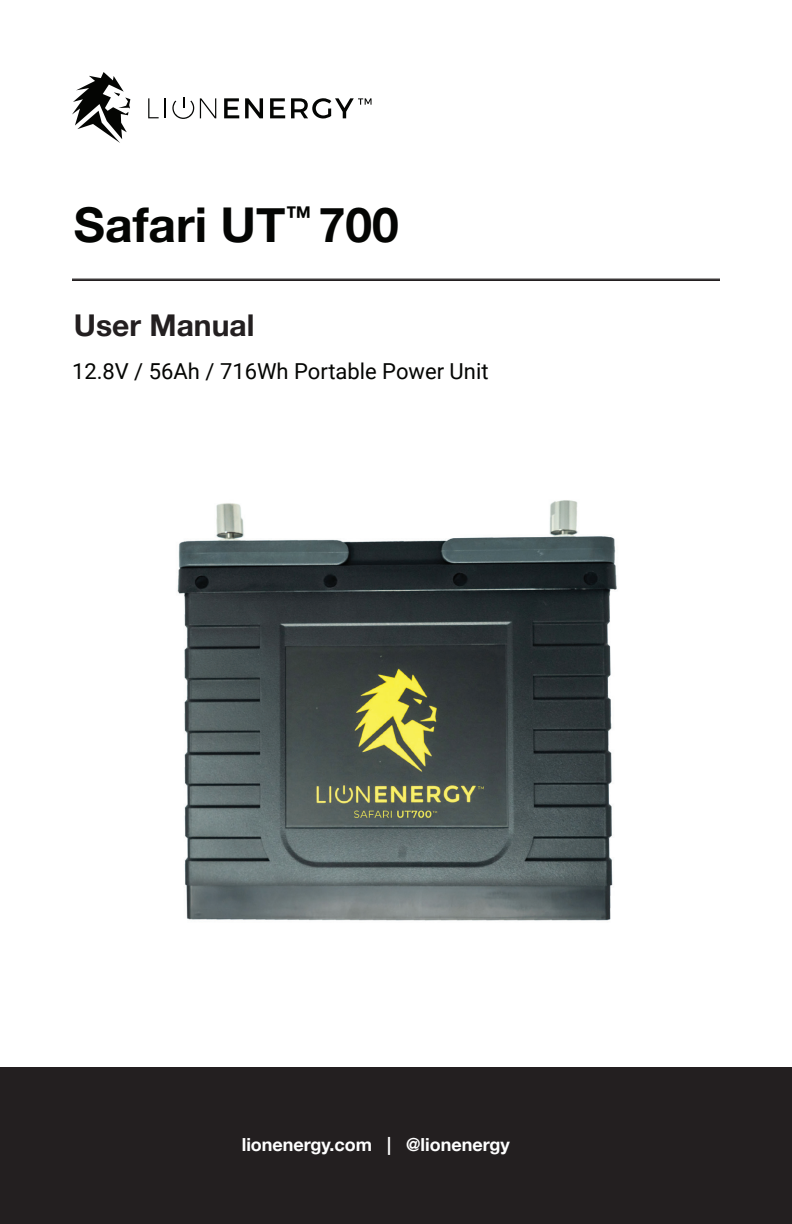
<style>
.page{position:relative;width:792px;height:1224px;background:#fff}
.page>*{position:absolute;margin:0;border:0;box-sizing:border-box;transform-origin:0 0}
.t1{font:700 48px "Helvetica Neue";color:#040503}
.t2{font:700 30px "Helvetica Neue";color:#231f20}
.t3{font:22px "Roboto";color:#040503}
.t4{font:700 18px "Helvetica Neue";color:#fff}
</style>
<div class="page">
<img style="left:177px;top:500px;width:440px;height:421px">
<hr style="left:72px;top:279px;width:648px;height:1px;background:#231f20">
<hr style="left:72px;top:280px;width:648px;height:1px;background:#231f20">
<svg style="left:72px;top:72px;width:58px;height:71px"></svg>
<svg style="left:148px;top:98px;width:11px;height:20px"></svg>
<svg style="left:165px;top:98px;width:1px;height:20px"></svg>
<svg style="left:200px;top:98px;width:16px;height:20px"></svg>
<svg style="left:224px;top:98px;width:15px;height:20px"></svg>
<svg style="left:245px;top:98px;width:18px;height:20px"></svg>
<svg style="left:270px;top:98px;width:15px;height:20px"></svg>
<svg style="left:172px;top:98px;width:22px;height:21px"></svg>
<svg style="left:291px;top:98px;width:81px;height:21px"></svg>
<div style="left:0;top:1067px;width:792px;height:157px;background:#231f20"></div>
<h1 class="t1" style="left:74px;top:188px;width:326px">Safari UT<sup>™</sup> 700</h1>
<h2 class="t2" style="left:74px;top:302px;width:182px">User Manual</h2>
<p class="t3" style="left:72px;top:355px;width:418px">12.8V / 56Ah / 716Wh Portable Power Unit</p>
<p class="t4" style="left:242px;top:1131px;width:270px">lionenergy.com | @lionenergy</p>
</div>
